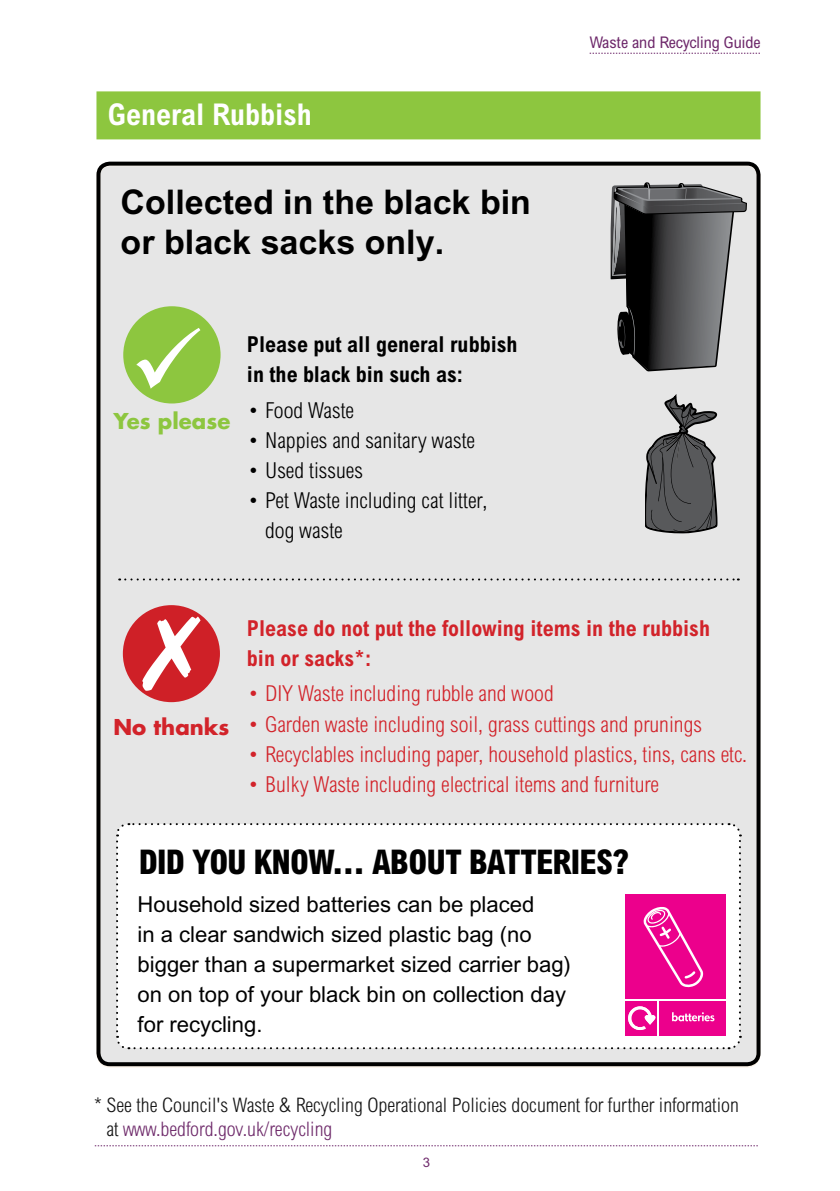
<style>
.page{position:relative;width:840px;height:1191px;background:#fff}
.page>*{position:absolute;margin:0;border:0;box-sizing:border-box;transform-origin:0 0}
.t1{font:700 34px/40px "Arial";color:#000}
.t2{font:800 condensed 34px "Arial";letter-spacing:-.02em;color:#000}
.t3{font:700 condensed 30px "Arial";color:#fff}
.t4{font:300 condensed 22px "Arial";color:#d2232a}
.t5{font:22px/30px "Arial";color:#000}
.t6{font:300 condensed 22px/30px "Arial";color:#000}
.t7{font:700 condensed 22px/30px "Arial";color:#d2232a}
.t8{font:700 condensed 22px/30px "Arial";color:#000}
.t9{font:700 21.2px "Futura";color:#8dc63f}
.t10{font:700 21.2px "Futura";color:#d2232a}
.t11{font:300 condensed 20px/24px "Arial";color:#141414}
.t12{font:condensed 16px "Arial";color:#6d276a}
.t13{font:13.2px "Arial";color:#6d276a}
.s1{color:#6f2b6b}
</style>
<div class="page">
<svg style="left:95px;top:1145px;width:662px;height:1px"></svg>
<svg style="left:589px;top:53px;width:170px;height:1px"></svg>
<div style="left:98px;top:164px;width:660px;height:901px;background:#e6e6e6;border-radius:11px"></div>
<div style="left:96px;top:162px;width:664px;height:904px;border:4px solid #000;border-radius:11px"></div>
<div style="left:96px;top:91px;width:664px;height:48px;background:#8dc63f"></div>
<div style="left:123px;top:306px;width:97px;height:97px;background:#8dc63f;border-radius:50%"></div>
<svg style="left:136px;top:328px;width:64px;height:61px"></svg>
<div style="left:123px;top:605px;width:97px;height:97px;background:#cf2027;border-radius:50%"></div>
<svg style="left:142px;top:616px;width:58px;height:75px"></svg>
<svg style="left:119px;top:578px;width:619px;height:2px"></svg>
<svg style="left:116px;top:823px;width:625px;height:227px;background:#fbe5f2"></svg>
<svg style="left:610px;top:182px;width:136px;height:189px"></svg>
<svg style="left:645px;top:394px;width:72px;height:139px"></svg>
<h2 class="t3" style="left:108px;top:97px;width:205px">General Rubbish</h2>
<h1 class="t1" style="left:120px;top:182px;width:412px">Collected in the black bin or black sacks only.</h1>
<p class="t9" style="left:113px;top:407px;width:118px">Yes please</p>
<p class="t8" style="left:247px;top:329px;width:272px">Please put all general rubbish in the black bin such as:</p>
<p class="t6" style="left:247px;top:395px;width:109px">• Food Waste</p>
<p class="t6" style="left:247px;top:425px;width:229px">• Nappies and sanitary waste</p>
<p class="t6" style="left:247px;top:455px;width:117px">• Used tissues</p>
<p class="t6" style="left:265px;top:485px;width:223px;text-indent:-18px">• Pet Waste including cat litter, dog waste</p>
<p class="t12" style="left:589px;top:33px;width:172px">Waste and Recycling Guide</p>
<p class="t10" style="left:113px;top:712px;width:117px">No thanks</p>
<p class="t7" style="left:247px;top:613px;width:464px">Please do not put the following items in the rubbish bin or sacks*:</p>
<p class="t4" style="left:247px;top:681px;width:308px">• DIY Waste including rubble and wood</p>
<p class="t4" style="left:247px;top:711px;width:456px">• Garden waste including soil, grass cuttings and prunings</p>
<p class="t4" style="left:247px;top:741px;width:501px">• Recyclables including paper, household plastics, tins, cans etc.</p>
<p class="t4" style="left:247px;top:771px;width:413px">• Bulky Waste including electrical items and furniture</p>
<h1 class="t2" style="left:139px;top:841px;width:491px">DID YOU KNOW... ABOUT BATTERIES?</h1>
<p class="t5" style="left:137px;top:889px;width:434px">Household sized batteries can be placed<br>in a clear sandwich sized plastic bag (no bigger than a supermarket sized carrier bag) on on top of your black bin on collection day for recycling.</p>
<p class="t11" style="left:106px;top:1093px;width:633px;text-indent:-12px">* See the Council's Waste &amp; Recycling Operational Policies document for further information at <span class="s1">www.bedford.gov.uk/recycling</span></p>
<p class="t13" style="left:422px;top:1154px;width:9px">3</p>
</div>
